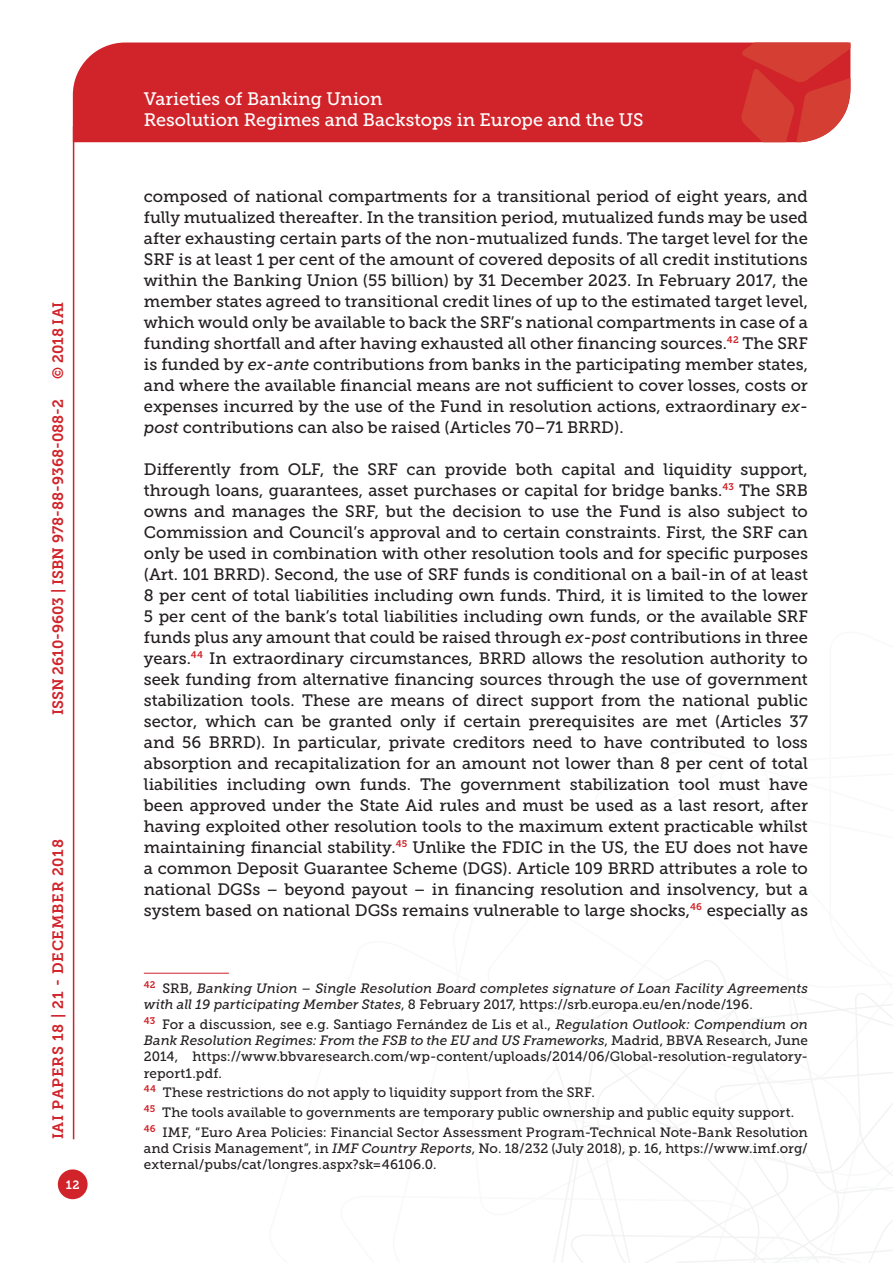
<style>
.page{position:relative;width:893px;height:1263px;background:#fff}
.page>*{position:absolute;margin:0;border:0;box-sizing:border-box;transform-origin:0 0}
.t1{font:18px/21.6px "Museo Slab 500";color:#fff}
.Testo{font:16.5px/21px "Museo Slab 500";color:#231f20;text-align:justify}
.t2{font:15px "Museo Slab 700";color:#d1232a}
.t3{font:15px "Museo Slab 700";letter-spacing:.05em;color:#d1232a}
.Nota{font:13.5px/16.2px "Museo Slab 500";letter-spacing:.005em;color:#231f20;text-align:justify}
.Nota-2{font:italic 13.5px/16.2px "Museo Slab 500";color:#231f20}
.t4{font:12px "Museo Slab 700";color:#fff}
.s1{font-style:italic}
.s2{font-style:normal}
</style>
<div class="page">
<svg style="left:553px;top:960px;width:340px;height:303px"></svg>
<div style="left:73px;top:43px;width:668px;height:99px;background:#d1232a"></div>
<svg style="left:741px;top:43px;width:109px;height:99px;background:#d6413a"></svg>
<div style="left:58px;top:1169px;width:30px;height:30px;background:#d1232a;border-radius:50%"></div>
<hr style="left:73px;top:126px;width:1px;height:1013px;background:#d1232a">
<hr style="left:144px;top:973px;width:85px;height:1px;background:#d1232a">
<p class="t2" style="left:50px;top:379px;width:79px;rotate:-90deg">© 2018 IAI</p>
<p class="t2" style="left:49px;top:715px;width:318px;rotate:-90deg">ISSN 2610-9603 | ISBN 978-88-9368-088-2</p>
<p class="t3" style="left:50px;top:1139px;width:302px;rotate:-90deg">IAI PAPERS 18 | 21 - DECEMBER 2018</p>
<p class="t4" style="left:66px;top:1178px;width:15px">12</p>
<p class="t1" style="left:144px;top:88px;width:501px">Varieties of Banking Union<br>Resolution Regimes and Backstops in Europe and the US</p>
<p class="Testo" style="left:144px;top:186px;width:666px">composed of national compartments for a transitional period of eight years, and fully mutualized thereafter. In the transition period, mutualized funds may be used after exhausting certain parts of the non-mutualized funds. The target level for the SRF is at least 1 per cent of the amount of covered deposits of all credit institutions within the Banking Union (55 billion) by 31 December 2023. In February 2017, the member states agreed to transitional credit lines of up to the estimated target level, which would only be available to back the SRF’s national compartments in case of a funding shortfall and after having exhausted all other financing sources.<sup>42</sup> The SRF is funded by <span class="s1">ex-ante</span> contributions from banks in the participating member states, and where the available financial means are not sufficient to cover losses, costs or expenses incurred by the use of the Fund in resolution actions, extraordinary <span class="s1">ex&shy;post</span> contributions can also be raised (Articles 70–71 BRRD).</p>
<p class="Testo" style="left:144px;top:459px;width:666px">Differently from OLF, the SRF can provide both capital and liquidity support, through loans, guarantees, asset purchases or capital for bridge banks.<sup>43</sup> The SRB owns and manages the SRF, but the decision to use the Fund is also subject to Commission and Council’s approval and to certain constraints. First, the SRF can only be used in combination with other resolution tools and for specific purposes (Art. 101 BRRD). Second, the use of SRF funds is conditional on a bail-in of at least 8 per cent of total liabilities including own funds. Third, it is limited to the lower 5 per cent of the bank’s total liabilities including own funds, or the available SRF funds plus any amount that could be raised through <span class="s1">ex-post</span> contributions in three years.<sup>44</sup> In extraordinary circumstances, BRRD allows the resolution authority to seek funding from alternative financing sources through the use of government stabilization tools. These are means of direct support from the national public sector, which can be granted only if certain prerequisites are met (Articles 37 and 56 BRRD). In particular, private creditors need to have contributed to loss absorption and recapitalization for an amount not lower than 8 per cent of total liabilities including own funds. The government stabilization tool must have been approved under the State Aid rules and must be used as a last resort, after having exploited other resolution tools to the maximum extent practicable whilst maintaining financial stability.<sup>45</sup> Unlike the FDIC in the US, the EU does not have a common Deposit Guarantee Scheme (DGS). Article 109 BRRD attributes a role to national DGSs – beyond payout – in financing resolution and insolvency, but a system based on national DGSs remains vulnerable to large shocks,<sup>46</sup> especially as</p>
<p class="Nota-2" style="left:144px;top:980px;width:666px"><sup>42</sup> <span class="s2">SRB,</span> Banking Union – Single Resolution Board completes signature of Loan Facility Agreements with all 19 participating Member States<span class="s2">, 8 February 2017, https://srb.europa.eu/en/node/196.</span></p>
<p class="Nota" style="left:144px;top:1016px;width:666px"><sup>43</sup> For a discussion, see e.g. Santiago Fernández de Lis et al., <span class="s1">Regulation Outlook: Compendium on Bank Resolution Regimes: From the FSB to the EU and US Frameworks</span>, Madrid, BBVA Research, June 2014, https://www.bbvaresearch.com/wp-content/uploads/2014/06/Global-resolution-regulatory&shy;report1.pdf.</p>
<p class="Nota" style="left:144px;top:1085px;width:452px"><sup>44</sup> These restrictions do not apply to liquidity support from the SRF.</p>
<p class="Nota" style="left:144px;top:1104px;width:652px"><sup>45</sup> The tools available to governments are temporary public ownership and public equity support.</p>
<p class="Nota" style="left:144px;top:1124px;width:666px"><sup>46</sup> IMF, “Euro Area Policies: Financial Sector Assessment Program-Technical Note-Bank Resolution and Crisis Management”, in <span class="s1">IMF Country Reports</span>, No. 18/232 (July 2018), p. 16, https://www.imf.org/ external/pubs/cat/longres.aspx?sk=46106.0.</p>
</div>
